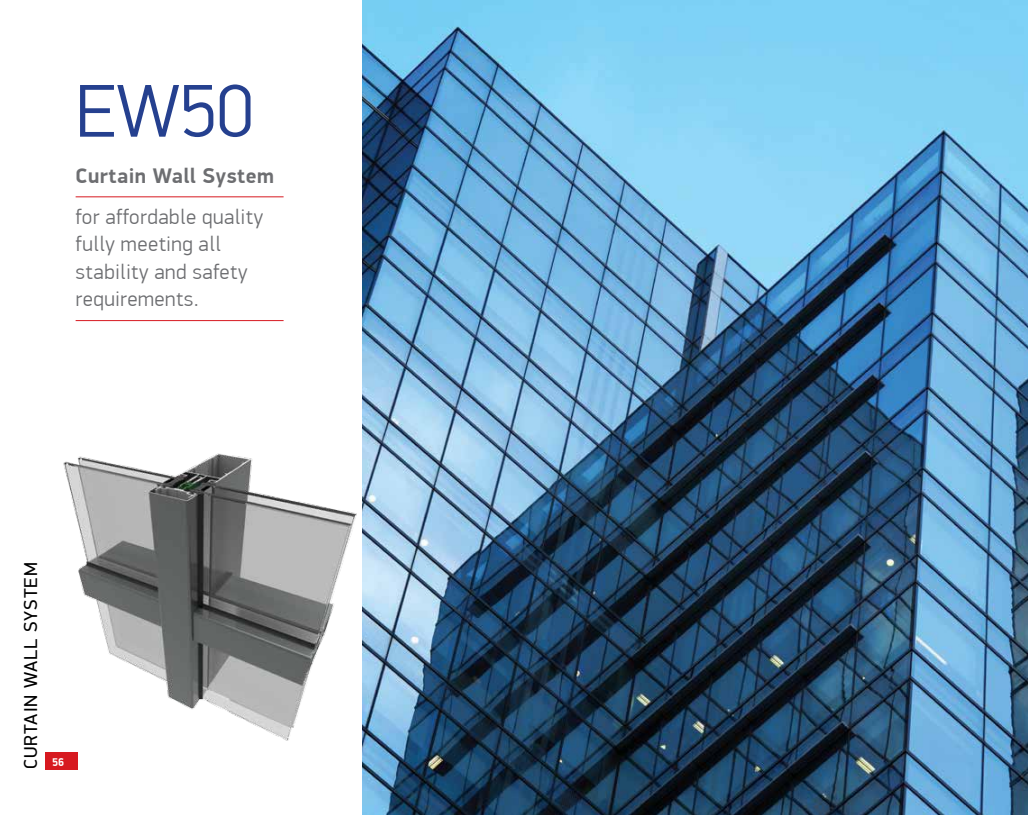
<style>
.page{position:relative;width:1028px;height:815px;background:#fff}
.page>*{position:absolute;margin:0;border:0;box-sizing:border-box;transform-origin:0 0}
.t1{font:300 75px "PF Din Display Pro";color:#25408f}
.t2{font:300 21.25px/27.5px "PF Din Display Pro";letter-spacing:.025em;color:#6d6e71}
.t3{font:700 21.25px "PF Din Display Pro";letter-spacing:.025em;color:#6d6e71}
.t4{font:18.75px "PF Din Display Pro";letter-spacing:.05em;color:#000}
.t5{font:700 11.25px "PF Din Display Pro";color:#fff}
</style>
<div class="page">
<img style="left:63px;top:453px;width:294px;height:288px">
<hr style="left:76px;top:197px;width:207px;height:1px;background:#d71920">
<hr style="left:76px;top:320px;width:207px;height:1px;background:#d71920">
<img style="left:362px;top:0;width:666px;height:815px">
<div style="left:45px;top:753px;width:32px;height:17px;background:#d71920"></div>
<h1 class="t1" style="left:76px;top:68px;width:179px">EW50</h1>
<p class="t3" style="left:76px;top:162px;width:200px">Curtain Wall System</p>
<p class="t2" style="left:76px;top:203px;width:189px">for affordable quality fully meeting all stability and safety requirements.</p>
<p class="t4" style="left:20px;top:769px;width:208px;rotate:-90deg">CURTAIN WALL SYSTEM</p>
<p class="t5" style="left:52px;top:755px;width:14px">56</p>
</div>
